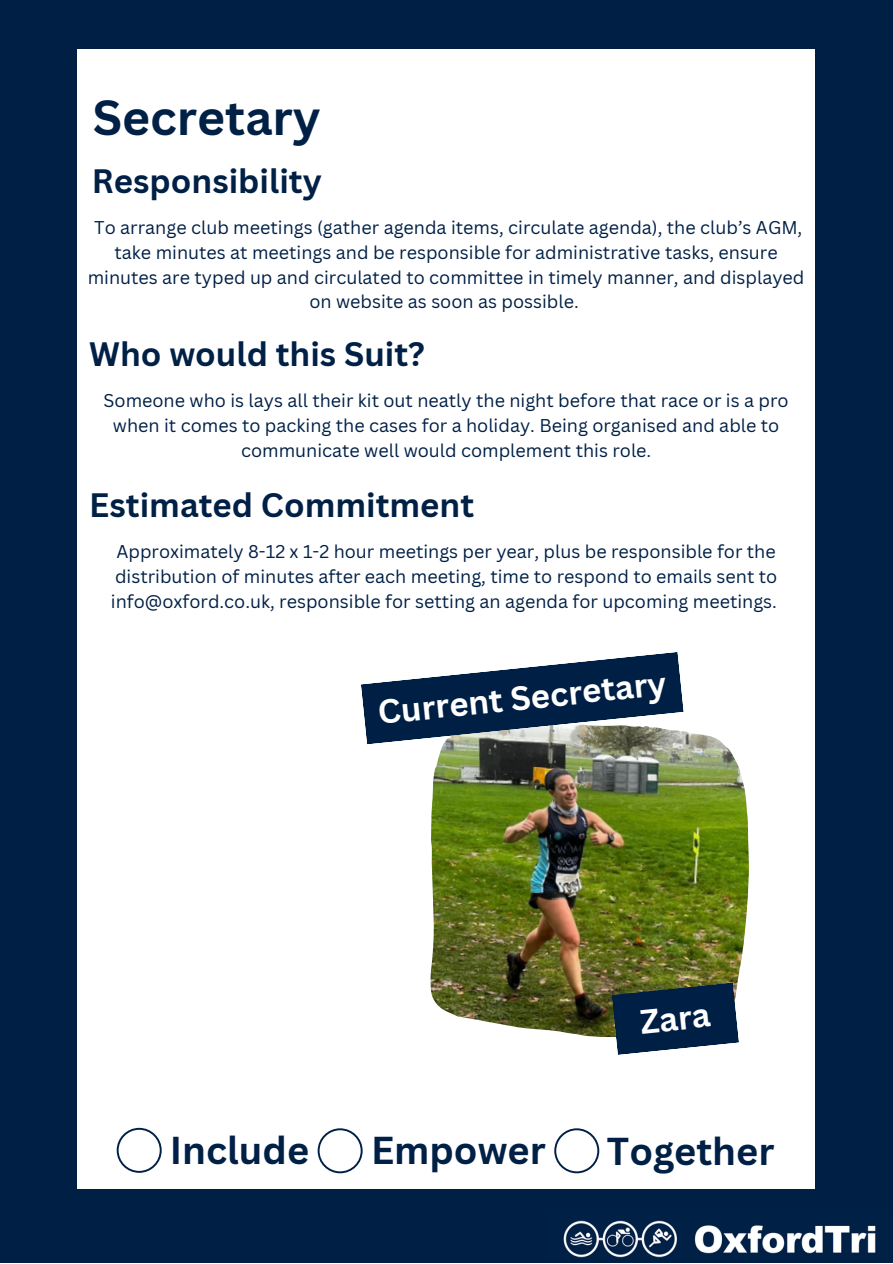
<style>
.page{position:relative;width:893px;height:1264px;background:#fff}
.page>*{position:absolute;margin:0;border:0;box-sizing:border-box;transform-origin:0 0}
.t1{font:700 48px "Canva Sans";color:#002046}
.t2{font:700 37.8px "Canva Sans";color:#002046}
.t3{font:700 33px "Canva Sans";color:#002046}
.t4{font:700 33px "Canva Sans";color:#fff}
.t5{font:18px/24.8px "Canva Sans";color:#002046;text-align:center}
</style>
<div class="page">
<div style="left:0;top:0;width:892px;height:1262px;background:#001f45"></div>
<div style="left:77px;top:49px;width:738px;height:1139px;background:#fff"></div>
<img style="left:563px;top:1220px;width:313px;height:38px">
<svg style="left:117px;top:1127px;width:45px;height:45px"></svg>
<svg style="left:317px;top:1128px;width:45px;height:45px"></svg>
<svg style="left:554px;top:1128px;width:45px;height:45px"></svg>
<img style="left:430px;top:731px;width:318px;height:306px">
<svg style="left:361px;top:652px;width:322px;height:92px"></svg>
<svg style="left:611px;top:982px;width:128px;height:73px;background:#263f55"></svg>
<p class="t1" style="left:93px;top:84px;width:229px">Secretary</p>
<p class="t3" style="left:92px;top:158px;width:231px">Responsibility</p>
<p class="t5" style="left:88px;top:215px;width:718px">To arrange club meetings (gather agenda items, circulate agenda), the club’s AGM, take minutes at meetings and be responsible for administrative tasks, ensure minutes are typed up and circulated to committee in timely manner, and displayed on website as soon as possible.</p>
<p class="t3" style="left:89px;top:331px;width:337px">Who would this Suit?</p>
<p class="t5" style="left:104px;top:388px;width:686px">Someone who is lays all their kit out neatly the night before that race or is a pro when it comes to packing the cases for a holiday. Being organised and able to communicate well would complement this role.</p>
<p class="t3" style="left:89px;top:482px;width:386px">Estimated Commitment</p>
<p class="t5" style="left:111px;top:538px;width:668px">Approximately 8-12 x 1-2 hour meetings per year, plus be responsible for the distribution of minutes after each meeting, time to respond to emails sent to info@oxford.co.uk, responsible for setting an agenda for upcoming meetings.</p>
<p class="t4" style="left:375px;top:689px;width:291px;rotate:-6deg">Current Secretary</p>
<p class="t4" style="left:637px;top:998px;width:72px;rotate:-6deg">Zara</p>
<p class="t2" style="left:170px;top:1124px;width:141px">Include</p>
<p class="t2" style="left:371px;top:1123px;width:176px">Empower</p>
<p class="t2" style="left:607px;top:1124px;width:169px">Together</p>
</div>
